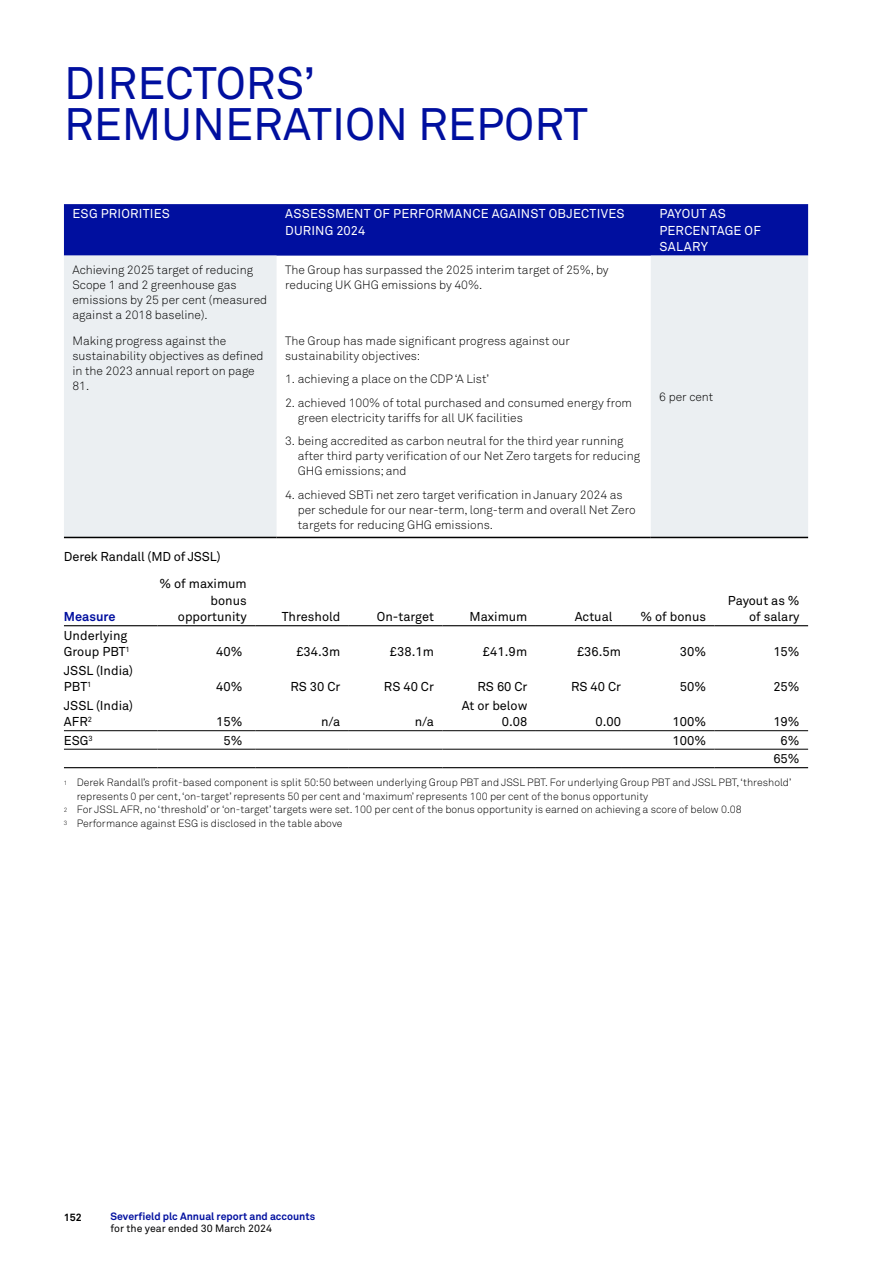
<style>
.page{position:relative;width:893px;height:1263px;background:#fff}
.page>*{position:absolute;margin:0;border:0;box-sizing:border-box;transform-origin:0 0}
.t1{font:45px/40.5px "Akkurat Std";color:#000f9f}
.t2{font:12.75px/16.5px "Akkurat Std";color:#000;text-align:right}
.t3{font:12.75px/16.5px "Akkurat Std";letter-spacing:.015em;color:#fff}
.t4{font:700 12.75px "Akkurat Std";color:#000f9f}
.t5{font:300 12px/15px "Akkurat Std";color:#000}
.t6{font:300 10.5px "Akkurat Std";color:#000}
.t7{font:700 10.5px "Akkurat Std";color:#000f9f}
.t8{font:10.5px "Akkurat Std";color:#000}
.t9{font:700 10.5px "Akkurat Std";color:#000}
.s1{font-size:6.15px}
</style>
<div class="page">
<div style="left:64px;top:204px;width:744px;height:52px;background:#000f9f"></div>
<svg style="left:64px;top:256px;width:744px;height:281px;fill:#f3f5f7"></svg>
<hr style="left:651px;top:537px;width:157px;height:1px;background:#000">
<hr style="left:277px;top:537px;width:374px;height:1px;background:#000">
<hr style="left:64px;top:537px;width:213px;height:1px;background:#000">
<hr style="left:64px;top:767px;width:93px;height:1px;background:#000">
<hr style="left:158px;top:767px;width:97px;height:1px;background:#000">
<hr style="left:255px;top:767px;width:94px;height:1px;background:#000">
<hr style="left:349px;top:767px;width:93px;height:1px;background:#000">
<hr style="left:442px;top:767px;width:94px;height:1px;background:#000">
<hr style="left:536px;top:767px;width:85px;height:1px;background:#000">
<hr style="left:621px;top:767px;width:94px;height:1px;background:#000">
<hr style="left:715px;top:767px;width:93px;height:1px;background:#000">
<hr style="left:64px;top:625px;width:93px;height:1px;background:#000">
<hr style="left:158px;top:625px;width:97px;height:1px;background:#000">
<hr style="left:255px;top:625px;width:94px;height:1px;background:#000">
<hr style="left:349px;top:625px;width:93px;height:1px;background:#000">
<hr style="left:442px;top:625px;width:94px;height:1px;background:#000">
<hr style="left:536px;top:625px;width:85px;height:1px;background:#000">
<hr style="left:621px;top:625px;width:94px;height:1px;background:#000">
<hr style="left:715px;top:625px;width:93px;height:1px;background:#000">
<hr style="left:64px;top:730px;width:93px;height:1px;background:#000">
<hr style="left:64px;top:749px;width:93px;height:1px;background:#000">
<hr style="left:158px;top:749px;width:97px;height:1px;background:#000">
<hr style="left:255px;top:749px;width:94px;height:1px;background:#000">
<hr style="left:349px;top:749px;width:93px;height:1px;background:#000">
<hr style="left:442px;top:749px;width:94px;height:1px;background:#000">
<hr style="left:536px;top:749px;width:85px;height:1px;background:#000">
<hr style="left:621px;top:749px;width:94px;height:1px;background:#000">
<hr style="left:715px;top:749px;width:93px;height:1px;background:#000">
<hr style="left:158px;top:730px;width:97px;height:1px;background:#000">
<hr style="left:255px;top:730px;width:94px;height:1px;background:#000">
<hr style="left:349px;top:730px;width:93px;height:1px;background:#000">
<hr style="left:442px;top:730px;width:94px;height:1px;background:#000">
<hr style="left:536px;top:730px;width:85px;height:1px;background:#000">
<hr style="left:621px;top:730px;width:94px;height:1px;background:#000">
<hr style="left:715px;top:730px;width:93px;height:1px;background:#000">
<h1 class="t1" style="left:64px;top:63px;width:525px">DIRECTORS’<br>REMUNERATION REPORT</h1>
<p class="t3" style="left:73px;top:206px;width:99px">ESG PRIORITIES</p>
<p class="t3" style="left:285px;top:206px;width:341px">ASSESSMENT OF PERFORMANCE AGAINST OBJECTIVES<br>DURING 2024</p>
<p class="t3" style="left:659px;top:206px;width:103px">PAYOUT AS<br>PERCENTAGE OF<br>SALARY</p>
<p class="t5" style="left:72px;top:262px;width:196px">Achieving 2025 target of reducing<br>Scope 1 and 2 greenhouse gas emissions by 25 per cent (measured against a 2018 baseline).</p>
<p class="t5" style="left:285px;top:262px;width:325px">The Group has surpassed the 2025 interim target of 25%, by reducing UK GHG emissions by 40%.</p>
<p class="t5" style="left:72px;top:333px;width:193px">Making progress against the sustainability objectives as defined in the 2023 annual report on page<br>81.</p>
<p class="t5" style="left:285px;top:333px;width:287px">The Group has made significant progress against our sustainability objectives:</p>
<p class="t5" style="left:285px;top:372px;width:205px">1. achieving a place on the CDP ‘A List’</p>
<p class="t5" style="left:298px;top:395px;width:336px;text-indent:-13px">2. achieved 100% of total purchased and consumed energy from green electricity tariffs for all UK facilities</p>
<p class="t5" style="left:298px;top:434px;width:344px;text-indent:-13px">3. being accredited as carbon neutral for the third year running after third party verification of our Net Zero targets for reducing<br>GHG emissions; and</p>
<p class="t5" style="left:298px;top:487px;width:339px;text-indent:-13px">4. achieved SBTi net zero target verification in January 2024 as per schedule for our near-term, long-term and overall Net Zero targets for reducing GHG emissions.</p>
<p class="t2" style="left:64px;top:549px;width:158px">Derek Randall (MD of JSSL)</p>
<p class="t5" style="left:659px;top:389px;width:56px">6 per cent</p>
<p class="t4" style="left:64px;top:609px;width:53px">Measure</p>
<p class="t2" style="left:160px;top:576px;width:89px">% of maximum bonus opportunity</p>
<p class="t2" style="left:282px;top:609px;width:60px">Threshold</p>
<p class="t2" style="left:377px;top:609px;width:59px">On-target</p>
<p class="t2" style="left:469px;top:609px;width:59px">Maximum</p>
<p class="t2" style="left:575px;top:609px;width:39px">Actual</p>
<p class="t2" style="left:640px;top:609px;width:67px">% of bonus</p>
<p class="t2" style="left:728px;top:592px;width:73px">Payout as % of salary</p>
<p class="t2" style="left:64px;top:627px;width:67px;text-align:left">Underlying<br>Group PBT<sup>1</sup></p>
<p class="t2" style="left:64px;top:662px;width:71px;text-align:left">JSSL (India)<br>PBT<sup>1</sup></p>
<p class="t2" style="left:64px;top:697px;width:71px;text-align:left">JSSL (India)<br>AFR<sup>2</sup></p>
<p class="t2" style="left:216px;top:644px;width:28px">40%</p>
<p class="t2" style="left:296px;top:644px;width:46px">£34.3m</p>
<p class="t2" style="left:390px;top:644px;width:46px">£38.1m</p>
<p class="t2" style="left:483px;top:644px;width:46px">£41.9m</p>
<p class="t2" style="left:577px;top:644px;width:46px">£36.5m</p>
<p class="t2" style="left:680px;top:644px;width:28px">30%</p>
<p class="t2" style="left:773px;top:644px;width:28px">15%</p>
<p class="t2" style="left:216px;top:679px;width:28px">40%</p>
<p class="t2" style="left:290px;top:679px;width:51px">RS 30 Cr</p>
<p class="t2" style="left:384px;top:679px;width:51px">RS 40 Cr</p>
<p class="t2" style="left:478px;top:679px;width:51px">RS 60 Cr</p>
<p class="t2" style="left:571px;top:679px;width:51px">RS 40 Cr</p>
<p class="t2" style="left:680px;top:679px;width:28px">50%</p>
<p class="t2" style="left:773px;top:679px;width:28px">25%</p>
<p class="t2" style="left:216px;top:714px;width:28px">15%</p>
<p class="t2" style="left:321px;top:714px;width:21px">n/a</p>
<p class="t2" style="left:415px;top:714px;width:21px">n/a</p>
<p class="t2" style="left:462px;top:697px;width:67px">At or below<br>0.08</p>
<p class="t2" style="left:595px;top:714px;width:27px">0.00</p>
<p class="t2" style="left:672px;top:714px;width:35px">100%</p>
<p class="t2" style="left:773px;top:714px;width:28px">19%</p>
<p class="t2" style="left:64px;top:732px;width:30px">ESG<sup>3</sup></p>
<p class="t2" style="left:224px;top:732px;width:20px">5%</p>
<p class="t2" style="left:672px;top:732px;width:35px">100%</p>
<p class="t2" style="left:773px;top:731px;width:28px;line-height:18.5px;text-align:center">6%<br>65%</p>
<p class="t6" style="left:64px;top:776px;width:729px"><span class="s1">1</span> Derek Randall’s profit-based component is split 50:50 between underlying Group PBT and JSSL PBT. For underlying Group PBT and JSSL PBT, ‘threshold’</p>
<p class="t6" style="left:77px;top:790px;width:573px">represents 0 per cent, ‘on-target’ represents 50 per cent and ‘maximum’ represents 100 per cent of the bonus opportunity</p>
<p class="t6" style="left:64px;top:803px;width:679px"><span class="s1">2</span> For JSSL AFR, no ‘threshold’ or ‘on-target’ targets were set. 100 per cent of the bonus opportunity is earned on achieving a score of below 0.08</p>
<p class="t6" style="left:64px;top:817px;width:280px"><span class="s1">3</span> Performance against ESG is disclosed in the table above</p>
<p class="t9" style="left:64px;top:1211px;width:19px">152</p>
<p class="t7" style="left:111px;top:1210px;width:206px">Severfield plc Annual report and accounts</p>
<p class="t8" style="left:111px;top:1222px;width:163px">for the year ended 30 March 2024</p>
</div>
